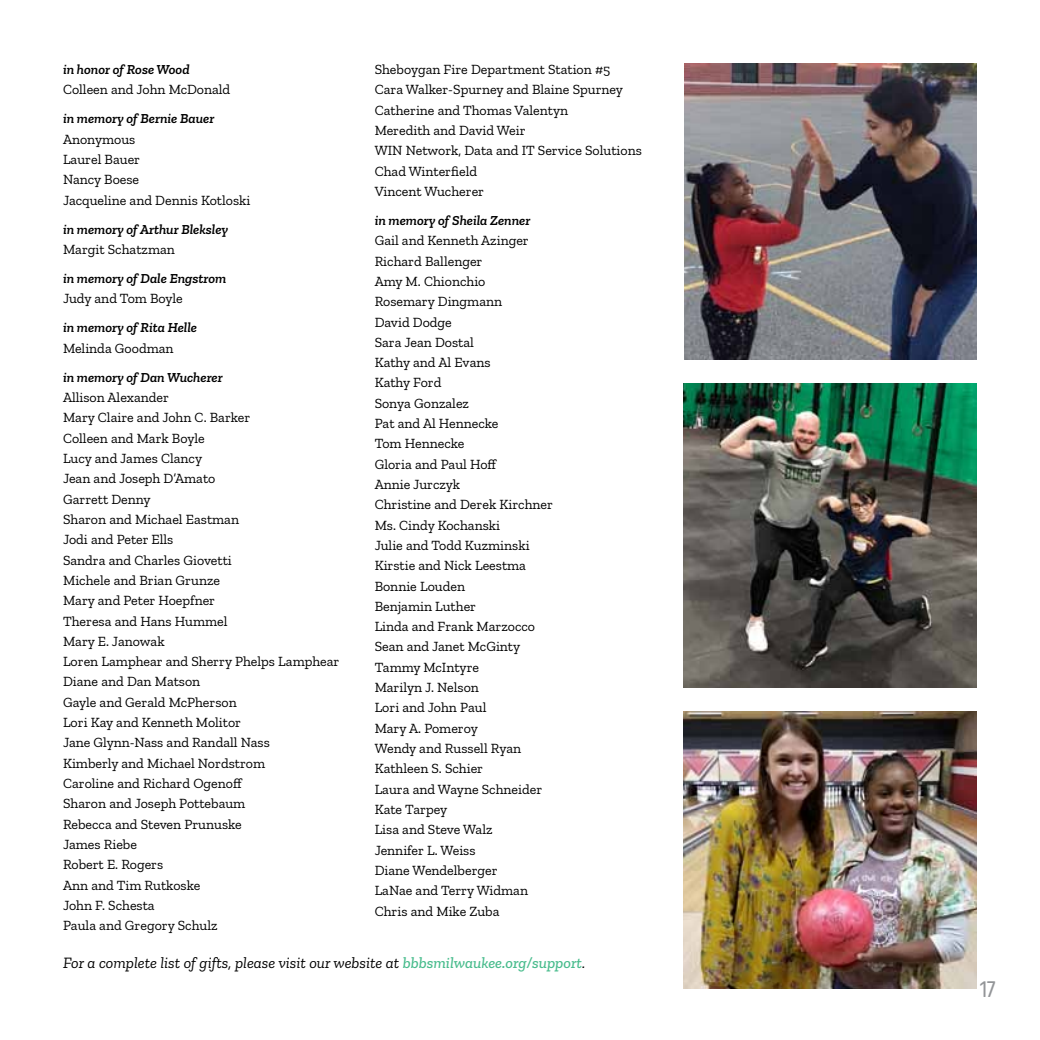
<style>
.page{position:relative;width:1040px;height:1040px;background:#fff}
.page>*{position:absolute;margin:0;border:0;box-sizing:border-box;transform-origin:0 0}
.t1{font:21px "Predige Rounded";color:#939598}
.t2{font:italic 15.75px "Zilla Slab";color:#000}
.t3{font:14px/20.3px "Zilla Slab";color:#000}
.t4{font:italic 600 14px "Zilla Slab";color:#000}
.s1{font-weight:500;color:#49bc8d}
</style>
<div class="page">
<img style="left:683px;top:383px;width:293px;height:305px">
<img style="left:683px;top:711px;width:293px;height:277px">
<img style="left:684px;top:63px;width:292px;height:297px">
<p class="t4" style="left:63px;top:61px;width:128px">in honor of Rose Wood</p>
<p class="t3" style="left:63px;top:80px;width:169px">Colleen and John McDonald</p>
<p class="t4" style="left:63px;top:111px;width:153px">in memory of Bernie Bauer</p>
<p class="t3" style="left:63px;top:129px;width:189px">Anonymous<br>Laurel Bauer<br>Nancy Boese<br>Jacqueline and Dennis Kotloski</p>
<p class="t4" style="left:63px;top:221px;width:167px">in memory of Arthur Bleksley</p>
<p class="t3" style="left:63px;top:239px;width:113px">Margit Schatzman</p>
<p class="t4" style="left:63px;top:270px;width:165px">in memory of Dale Engstrom</p>
<p class="t3" style="left:63px;top:289px;width:121px">Judy and Tom Boyle</p>
<p class="t4" style="left:63px;top:320px;width:135px">in memory of Rita Helle</p>
<p class="t3" style="left:63px;top:338px;width:112px">Melinda Goodman</p>
<p class="t4" style="left:63px;top:369px;width:161px">in memory of Dan Wucherer</p>
<p class="t3" style="left:63px;top:387px;width:278px">Allison Alexander<br>Mary Claire and John C. Barker<br>Colleen and Mark Boyle<br>Lucy and James Clancy<br>Jean and Joseph D’Amato<br>Garrett Denny<br>Sharon and Michael Eastman<br>Jodi and Peter Ells<br>Sandra and Charles Giovetti<br>Michele and Brian Grunze<br>Mary and Peter Hoepfner<br>Theresa and Hans Hummel<br>Mary E. Janowak<br>Loren Lamphear and Sherry Phelps Lamphear<br>Diane and Dan Matson<br>Gayle and Gerald McPherson<br>Lori Kay and Kenneth Molitor<br>Jane Glynn-Nass and Randall Nass<br>Kimberly and Michael Nordstrom<br>Caroline and Richard Ogenoff<br>Sharon and Joseph Pottebaum<br>Rebecca and Steven Prunuske<br>James Riebe<br>Robert E. Rogers<br>Ann and Tim Rutkoske<br>John F. Schesta<br>Paula and Gregory Schulz</p>
<p class="t3" style="left:374px;top:59px;width:269px">Sheboygan Fire Department Station #5<br>Cara Walker-Spurney and Blaine Spurney<br>Catherine and Thomas Valentyn<br>Meredith and David Weir<br>WIN Network, Data and IT Service Solutions<br>Chad Winterfield<br>Vincent Wucherer</p>
<p class="t4" style="left:374px;top:212px;width:157px">in memory of Sheila Zenner</p>
<p class="t3" style="left:374px;top:230px;width:180px">Gail and Kenneth Azinger<br>Richard Ballenger<br>Amy M. Chionchio<br>Rosemary Dingmann<br>David Dodge<br>Sara Jean Dostal<br>Kathy and Al Evans<br>Kathy Ford<br>Sonya Gonzalez<br>Pat and Al Hennecke<br>Tom Hennecke<br>Gloria and Paul Hoff<br>Annie Jurczyk<br>Christine and Derek Kirchner<br>Ms. Cindy Kochanski<br>Julie and Todd Kuzminski<br>Kirstie and Nick Leestma<br>Bonnie Louden<br>Benjamin Luther<br>Linda and Frank Marzocco<br>Sean and Janet McGinty<br>Tammy McIntyre<br>Marilyn J. Nelson<br>Lori and John Paul<br>Mary A. Pomeroy<br>Wendy and Russell Ryan<br>Kathleen S. Schier<br>Laura and Wayne Schneider<br>Kate Tarpey<br>Lisa and Steve Walz<br>Jennifer L. Weiss<br>Diane Wendelberger<br>LaNae and Terry Widman<br>Chris and Mike Zuba</p>
<p class="t2" style="left:63px;top:954px;width:524px">For a complete list of gifts, please visit our website at <span class="s1">bbbsmilwaukee.org/support</span>.</p>
<h1 class="t1" style="left:979px;top:975px;width:18px">17</h1>
</div>
